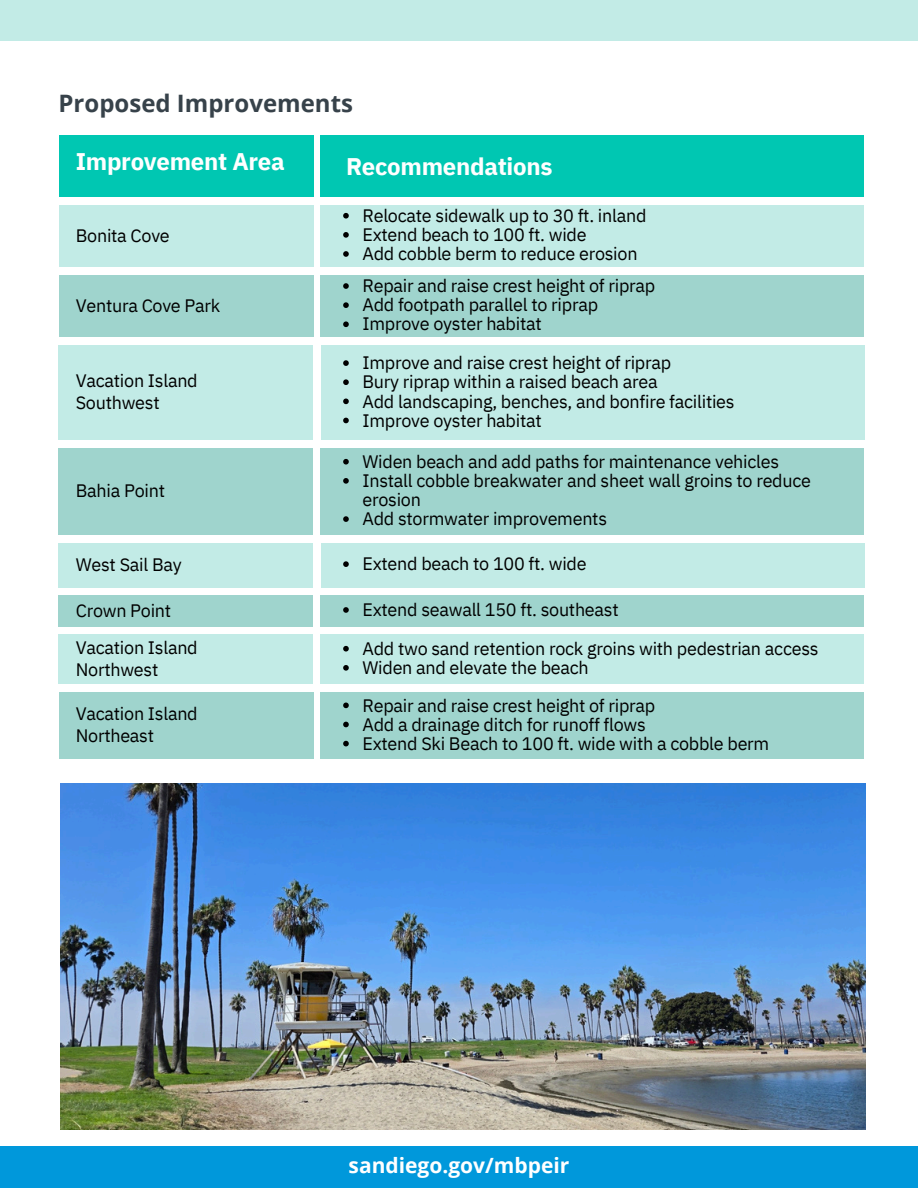
<style>
.page{position:relative;width:918px;height:1188px;background:#fff}
.page>*{position:absolute;margin:0;border:0;box-sizing:border-box;transform-origin:0 0}
.t1{font:700 24px "IBM Plex Sans";letter-spacing:-.01em;color:#fff}
.t2{font:700 24px "Open Sans";color:#37424a}
.t3{font:700 21px "Open Sans";color:#fff}
.t4{font:18px/21.3px "IBM Plex Sans";letter-spacing:-.015em;color:#000}
</style>
<div class="page">
<div style="left:0;top:0;width:918px;height:41px;background:#c2ebe6"></div>
<div style="left:0;top:1147px;width:918px;height:41px;background:#0098db"></div>
<img style="left:60px;top:784px;width:806px;height:345px">
<div style="left:59px;top:135px;width:254px;height:62px;background:#00c7b2"></div>
<div style="left:321px;top:135px;width:543px;height:62px;background:#00c7b2"></div>
<div style="left:59px;top:205px;width:254px;height:62px;background:#c2ebe6"></div>
<div style="left:321px;top:205px;width:543px;height:62px;background:#c2ebe6"></div>
<div style="left:59px;top:346px;width:254px;height:94px;background:#c2ebe6"></div>
<div style="left:321px;top:346px;width:543px;height:94px;background:#c2ebe6"></div>
<div style="left:59px;top:543px;width:254px;height:45px;background:#c2ebe6"></div>
<div style="left:321px;top:543px;width:543px;height:45px;background:#c2ebe6"></div>
<div style="left:59px;top:635px;width:254px;height:49px;background:#c2ebe6"></div>
<div style="left:321px;top:635px;width:543px;height:49px;background:#c2ebe6"></div>
<div style="left:59px;top:275px;width:254px;height:62px;background:#9fd4cd"></div>
<div style="left:321px;top:275px;width:543px;height:62px;background:#9fd4cd"></div>
<div style="left:59px;top:448px;width:254px;height:87px;background:#9fd4cd"></div>
<div style="left:321px;top:448px;width:543px;height:87px;background:#9fd4cd"></div>
<div style="left:59px;top:596px;width:254px;height:31px;background:#9fd4cd"></div>
<div style="left:321px;top:596px;width:543px;height:31px;background:#9fd4cd"></div>
<div style="left:59px;top:692px;width:254px;height:67px;background:#9fd4cd"></div>
<div style="left:321px;top:692px;width:543px;height:67px;background:#9fd4cd"></div>
<svg style="left:343px;top:213px;width:6px;height:6px"></svg>
<svg style="left:343px;top:232px;width:6px;height:6px"></svg>
<svg style="left:343px;top:251px;width:6px;height:6px"></svg>
<svg style="left:343px;top:360px;width:6px;height:6px"></svg>
<svg style="left:343px;top:379px;width:6px;height:6px"></svg>
<svg style="left:343px;top:399px;width:6px;height:5px"></svg>
<svg style="left:343px;top:418px;width:6px;height:5px"></svg>
<svg style="left:343px;top:561px;width:6px;height:6px"></svg>
<svg style="left:343px;top:646px;width:6px;height:6px"></svg>
<svg style="left:343px;top:665px;width:6px;height:6px"></svg>
<svg style="left:343px;top:283px;width:6px;height:6px"></svg>
<svg style="left:343px;top:302px;width:6px;height:6px"></svg>
<svg style="left:343px;top:321px;width:6px;height:6px"></svg>
<svg style="left:343px;top:459px;width:6px;height:6px"></svg>
<svg style="left:343px;top:478px;width:6px;height:6px"></svg>
<svg style="left:343px;top:516px;width:6px;height:6px"></svg>
<svg style="left:343px;top:607px;width:6px;height:6px"></svg>
<svg style="left:343px;top:703px;width:6px;height:5px"></svg>
<svg style="left:343px;top:722px;width:6px;height:5px"></svg>
<svg style="left:343px;top:741px;width:6px;height:5px"></svg>
<h1 class="t2" style="left:59px;top:87px;width:296px">Proposed Improvements</h1>
<p class="t1" style="left:76px;top:146px;width:211px">Improvement Area</p>
<p class="t1" style="left:346px;top:150px;width:208px">Recommendations</p>
<p class="t4" style="left:76px;top:224px;width:96px">Bonita Cove</p>
<p class="t4" style="left:76px;top:295px;width:146px">Ventura Cove Park</p>
<p class="t4" style="left:76px;top:370px;width:123px">Vacation Island<br>Southwest</p>
<p class="t4" style="left:76px;top:480px;width:91px">Bahia Point</p>
<p class="t4" style="left:363px;top:205px;width:286px">Relocate sidewalk up to 30 ft. inland</p>
<p class="t4" style="left:363px;top:224px;width:226px">Extend beach to 100 ft. wide</p>
<p class="t4" style="left:363px;top:243px;width:277px">Add cobble berm to reduce erosion</p>
<p class="t4" style="left:363px;top:275px;width:294px">Repair and raise crest height of riprap</p>
<p class="t4" style="left:363px;top:294px;width:237px">Add footpath parallel to riprap</p>
<p class="t4" style="left:363px;top:313px;width:181px">Improve oyster habitat</p>
<p class="t4" style="left:363px;top:352px;width:310px">Improve and raise crest height of riprap</p>
<p class="t4" style="left:363px;top:371px;width:297px">Bury riprap within a raised beach area</p>
<p class="t4" style="left:363px;top:390px;width:374px">Add landscaping, benches, and bonfire facilities</p>
<p class="t4" style="left:363px;top:409px;width:181px">Improve oyster habitat</p>
<p class="t4" style="left:363px;top:451px;width:418px">Widen beach and add paths for maintenance vehicles</p>
<p class="t4" style="left:363px;top:471px;width:450px;line-height:19.2px">Install cobble breakwater and sheet wall groins to reduce erosion</p>
<p class="t4" style="left:363px;top:508px;width:246px">Add stormwater improvements</p>
<p class="t4" style="left:76px;top:554px;width:108px">West Sail Bay</p>
<p class="t4" style="left:363px;top:553px;width:226px">Extend beach to 100 ft. wide</p>
<p class="t4" style="left:76px;top:599px;width:97px">Crown Point</p>
<p class="t4" style="left:363px;top:599px;width:258px">Extend seawall 150 ft. southeast</p>
<p class="t4" style="left:76px;top:637px;width:123px">Vacation Island</p>
<p class="t4" style="left:76px;top:658px;width:84px">Northwest</p>
<p class="t4" style="left:76px;top:703px;width:123px">Vacation Island</p>
<p class="t4" style="left:76px;top:724px;width:80px">Northeast</p>
<p class="t4" style="left:363px;top:637px;width:458px">Add two sand retention rock groins with pedestrian access</p>
<p class="t4" style="left:363px;top:657px;width:228px">Widen and elevate the beach</p>
<p class="t4" style="left:363px;top:694px;width:294px">Repair and raise crest height of riprap</p>
<p class="t4" style="left:363px;top:713px;width:285px">Add a drainage ditch for runoff flows</p>
<h2 class="t4" style="left:363px;top:732px;width:408px">Extend Ski Beach to 100 ft. wide with a cobble berm</h2>
<h1 class="t3" style="left:349px;top:1150px;width:222px">sandiego.gov/mbpeir</h1>
</div>
